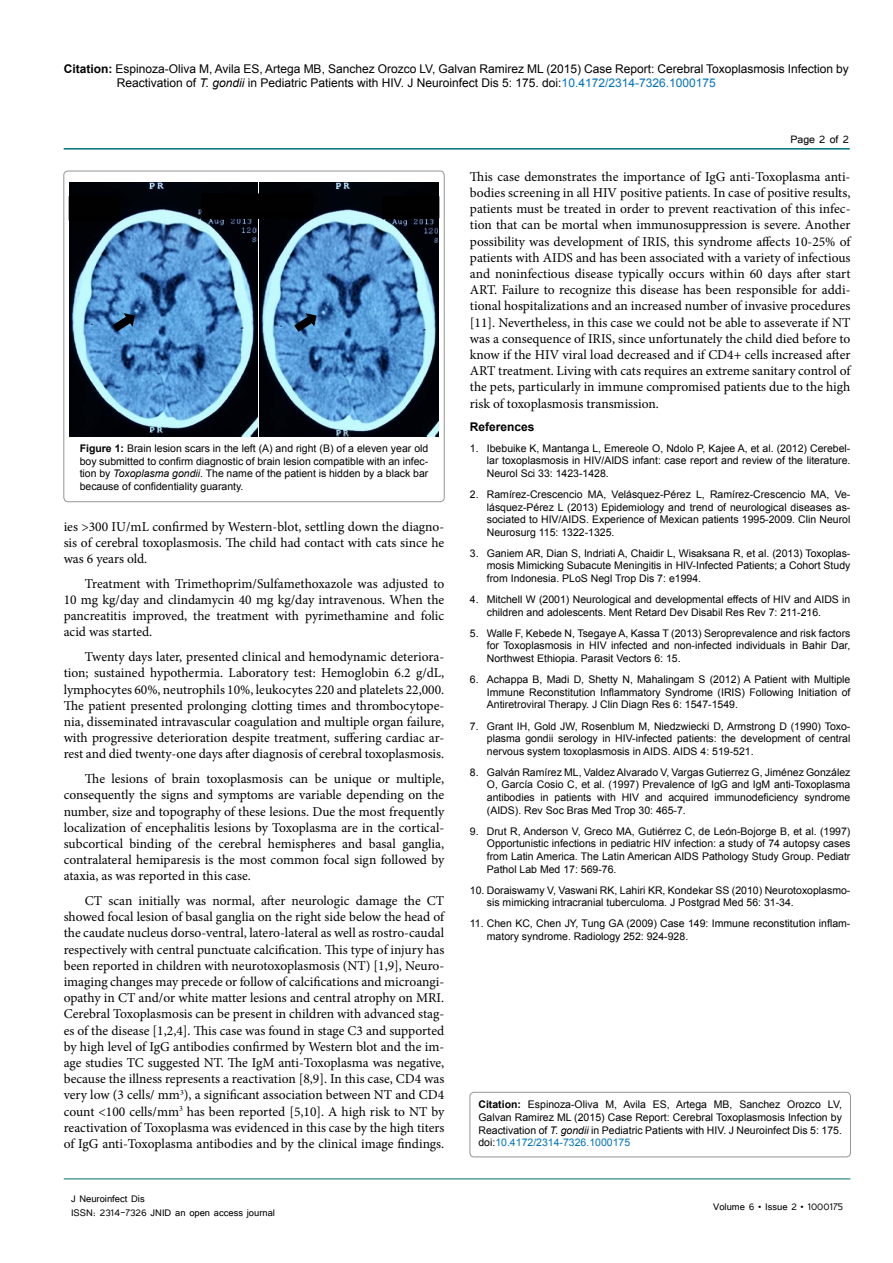
<style>
.page{position:relative;width:893px;height:1263px;background:#fff}
.page>*{position:absolute;margin:0;border:0;box-sizing:border-box;transform-origin:0 0}
.t1{font:13.5px/16.2px "Minion Pro";color:#000;text-align:justify}
.t2{font:13.5px "Tunga";color:#000}
.t3{font:12px/14.4px "Arial";color:#000}
.t4{font:12px/14.4px "Tunga";color:#000}
.t5{font:700 12px "Arial";color:#000}
.t6{font:10.5px/12.6px "Arial";color:#000;text-align:justify}
.s1{font-weight:700}
.s2{font-style:italic}
.s3{color:#0072bc}
</style>
<div class="page">
<hr style="left:64px;top:148px;width:786px;height:2px;background:#007071">
<hr style="left:64px;top:1179px;width:786px;height:1px;background:#007071">
<div style="left:470px;top:1092px;width:380px;height:65px;border:1px solid #939598;border-radius:4px"></div>
<div style="left:64px;top:171px;width:380px;height:331px;border:1px solid #939598;border-radius:4px"></div>
<img style="left:69px;top:183px;width:369px;height:253px">
<svg style="left:111px;top:312px;width:25px;height:21px"></svg>
<svg style="left:293px;top:312px;width:25px;height:21px"></svg>
<div style="left:203px;top:194px;width:109px;height:24px;background:#000"></div>
<div style="left:202px;top:193px;width:111px;height:26px;border:2px solid #000"></div>
<img style="left:204px;top:199px;width:107px;height:14px">
<div style="left:70px;top:197px;width:49px;height:23px;background:#000"></div>
<div style="left:69px;top:196px;width:51px;height:25px;border:2px solid #000"></div>
<img style="left:71px;top:201px;width:47px;height:14px">
<div style="left:383px;top:197px;width:55px;height:21px;background:#000"></div>
<div style="left:382px;top:196px;width:57px;height:23px;border:2px solid #000"></div>
<img style="left:384px;top:201px;width:53px;height:12px">
<p class="t3" style="left:117px;top:61px;width:733px;text-indent:-53px"><span class="s1">Citation:</span> Espinoza-Oliva M, Avila ES, Artega MB, Sanchez Orozco LV, Galvan Ramirez ML (2015) Case Report: Cerebral Toxoplasmosis Infection by<br>Reactivation of <span class="s2">T. gondii</span> in Pediatric Patients with HIV. J Neuroinfect Dis 5: 175. doi:<span class="s3">10.4172/2314-7326.1000175</span></p>
<p class="t6" style="left:80px;top:442px;width:350px"><span class="s1">Figure 1:</span> Brain lesion scars in the left (A) and right (B) of a eleven year old boy submitted to confirm diagnostic of brain lesion compatible with an infec&shy;tion by <span class="s2">Toxoplasma gondii</span>. The name of the patient is hidden by a black bar because of confidentiality guaranty.</p>
<p class="t1" style="left:64px;top:518px;width:382px">ies &gt;300 IU/mL confirmed by Western-blot, settling down the diagno&shy;sis of cerebral toxoplasmosis. The child had contact with cats since he was 6 years old.</p>
<p class="t1" style="left:64px;top:575px;width:382px;text-indent:21px">Treatment with Trimethoprim/Sulfamethoxazole was adjusted to 10 mg kg/day and clindamycin 40 mg kg/day intravenous. When the pancreatitis improved, the treatment with pyrimethamine and folic acid was started.</p>
<p class="t1" style="left:64px;top:649px;width:382px;text-indent:21px">Twenty days later, presented clinical and hemodynamic deteriora&shy;tion; sustained hypothermia. Laboratory test: Hemoglobin 6.2 g/dL, lymphocytes 60%, neutrophils 10%, leukocytes 220 and platelets 22,000.<br>The patient presented prolonging clotting times and thrombocytope&shy;nia, disseminated intravascular coagulation and multiple organ failure, with progressive deterioration despite treatment, suffering cardiac ar&shy;rest and died twenty-one days after diagnosis of cerebral toxoplasmosis.</p>
<p class="t1" style="left:64px;top:771px;width:382px;text-indent:21px">The lesions of brain toxoplasmosis can be unique or multiple, consequently the signs and symptoms are variable depending on the number, size and topography of these lesions. Due the most frequently localization of encephalitis lesions by Toxoplasma are in the cortical&shy;subcortical binding of the cerebral hemispheres and basal ganglia, contralateral hemiparesis is the most common focal sign followed by ataxia, as was reported in this case.</p>
<p class="t1" style="left:64px;top:893px;width:382px;text-indent:21px">CT scan initially was normal, after neurologic damage the CT showed focal lesion of basal ganglia on the right side below the head of the caudate nucleus dorso-ventral, latero-lateral as well as rostro-caudal respectively with central punctuate calcification. This type of injury has been reported in children with neurotoxoplasmosis (NT) [1,9], Neuro&shy;imaging changes may precede or follow of calcifications and microangi&shy;opathy in CT and/or white matter lesions and central atrophy on MRI.<br>Cerebral Toxoplasmosis can be present in children with advanced stag&shy;es of the disease [1,2,4]. This case was found in stage C3 and supported by high level of IgG antibodies confirmed by Western blot and the im&shy;age studies TC suggested NT. The IgM anti-Toxoplasma was negative, because the illness represents a reactivation [8,9]. In this case, CD4 was very low (3 cells/ mm<sup>3</sup>), a significant association between NT and CD4 count &lt;100 cells/mm<sup>3</sup> has been reported [5,10]. A high risk to NT by reactivation of Toxoplasma was evidenced in this case by the high titers of IgG anti-Toxoplasma antibodies and by the clinical image findings.</p>
<p class="t4" style="left:71px;top:1190px;width:206px">J Neuroinfect Dis<br>ISSN: 2314-7326 JNID an open access journal</p>
<p class="t2" style="left:790px;top:131px;width:60px">Page 2 of 2</p>
<p class="t1" style="left:470px;top:168px;width:382px">This case demonstrates the importance of IgG anti-Toxoplasma anti&shy;bodies screening in all HIV positive patients. In case of positive results, patients must be treated in order to prevent reactivation of this infec&shy;tion that can be mortal when immunosuppression is severe. Another possibility was development of IRIS, this syndrome affects 10-25% of patients with AIDS and has been associated with a variety of infectious and noninfectious disease typically occurs within 60 days after start ART. Failure to recognize this disease has been responsible for addi&shy;tional hospitalizations and an increased number of invasive procedures [11]. Nevertheless, in this case we could not be able to asseverate if NT was a consequence of IRIS, since unfortunately the child died before to know if the HIV viral load decreased and if CD4+ cells increased after ART treatment. Living with cats requires an extreme sanitary control of the pets, particularly in immune compromised patients due to the high risk of toxoplasmosis transmission.</p>
<p class="t5" style="left:470px;top:418px;width:66px">References</p>
<p class="t6" style="left:487px;top:442px;width:365px;text-indent:-17px">1. Ibebuike K, Mantanga L, Emereole O, Ndolo P, Kajee A, et al. (2012) Cerebel&shy;lar toxoplasmosis in HIV/AIDS infant: case report and review of the literature.<br>Neurol Sci 33: 1423-1428.</p>
<p class="t6" style="left:487px;top:488px;width:365px;text-indent:-17px">2. Ramírez-Crescencio MA, Velásquez-Pérez L, Ramírez-Crescencio MA, Ve&shy;lásquez-Pérez L (2013) Epidemiology and trend of neurological diseases as&shy;sociated to HIV/AIDS. Experience of Mexican patients 1995-2009. Clin Neurol Neurosurg 115: 1322-1325.</p>
<p class="t6" style="left:487px;top:547px;width:365px;text-indent:-17px">3. Ganiem AR, Dian S, Indriati A, Chaidir L, Wisaksana R, et al. (2013) Toxoplas&shy;mosis Mimicking Subacute Meningitis in HIV-Infected Patients; a Cohort Study from Indonesia. PLoS Negl Trop Dis 7: e1994.</p>
<p class="t6" style="left:487px;top:593px;width:365px;text-indent:-17px">4. Mitchell W (2001) Neurological and developmental effects of HIV and AIDS in children and adolescents. Ment Retard Dev Disabil Res Rev 7: 211-216.</p>
<p class="t6" style="left:487px;top:627px;width:365px;text-indent:-17px">5. Walle F, Kebede N, Tsegaye A, Kassa T (2013) Seroprevalence and risk factors for Toxoplasmosis in HIV infected and non-infected individuals in Bahir Dar, Northwest Ethiopia. Parasit Vectors 6: 15.</p>
<p class="t6" style="left:487px;top:673px;width:365px;text-indent:-17px">6. Achappa B, Madi D, Shetty N, Mahalingam S (2012) A Patient with Multiple Immune Reconstitution Inflammatory Syndrome (IRIS) Following Initiation of Antiretroviral Therapy. J Clin Diagn Res 6: 1547-1549.</p>
<p class="t6" style="left:487px;top:720px;width:365px;text-indent:-17px">7. Grant IH, Gold JW, Rosenblum M, Niedzwiecki D, Armstrong D (1990) Toxo&shy;plasma gondii serology in HIV-infected patients: the development of central nervous system toxoplasmosis in AIDS. AIDS 4: 519-521.</p>
<p class="t6" style="left:487px;top:766px;width:365px;text-indent:-17px">8. Galván Ramírez ML, Valdez Alvarado V, Vargas Gutierrez G, Jiménez González O, García Cosio C, et al. (1997) Prevalence of IgG and IgM anti-Toxoplasma antibodies in patients with HIV and acquired immunodeficiency syndrome (AIDS). Rev Soc Bras Med Trop 30: 465-7.</p>
<p class="t6" style="left:487px;top:825px;width:365px;text-indent:-17px">9. Drut R, Anderson V, Greco MA, Gutiérrez C, de León-Bojorge B, et al. (1997)<br>Opportunistic infections in pediatric HIV infection: a study of 74 autopsy cases from Latin America. The Latin American AIDS Pathology Study Group. Pediatr Pathol Lab Med 17: 569-76.</p>
<p class="t6" style="left:487px;top:884px;width:365px;text-indent:-17px">10. Doraiswamy V, Vaswani RK, Lahiri KR, Kondekar SS (2010) Neurotoxoplasmo&shy;sis mimicking intracranial tuberculoma. J Postgrad Med 56: 31-34.</p>
<p class="t6" style="left:487px;top:917px;width:365px;text-indent:-17px">11. Chen KC, Chen JY, Tung GA (2009) Case 149: Immune reconstitution inflam&shy;matory syndrome. Radiology 252: 924-928.</p>
<p class="t6" style="left:478px;top:1098px;width:365px"><span class="s1">Citation:</span> Espinoza-Oliva M, Avila ES, Artega MB, Sanchez Orozco LV, Galvan Ramirez ML (2015) Case Report: Cerebral Toxoplasmosis Infection by Reactivation of <span class="s2">T. gondii</span> in Pediatric Patients with HIV. J Neuroinfect Dis 5: 175. doi:<span class="s3">10.4172/2314-7326.1000175</span></p>
<p class="t4" style="left:713px;top:1199px;width:131px">Volume 6 • Issue 2 • 1000175</p>
</div>
